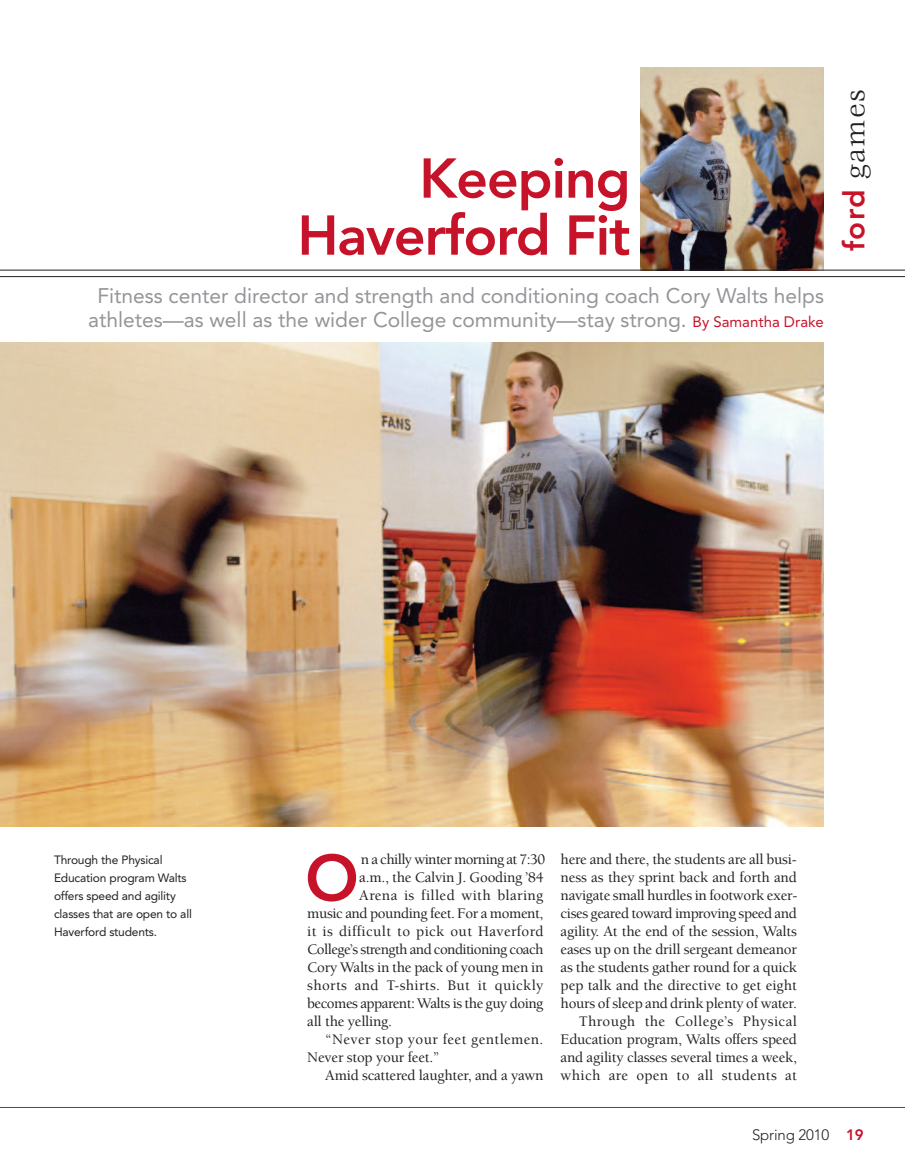
<style>
.page{position:relative;width:905px;height:1175px;background:#fff}
.page>*{position:absolute;margin:0;border:0;box-sizing:border-box;transform-origin:0 0}
.t1{font:800 64.35px "Avenir";color:#c7132a}
.t2{font:800 55.5px/57px "Avenir";letter-spacing:-.02em;color:#c7132a;text-align:right}
.t3{font:29.55px "Veljovic";letter-spacing:.05em;color:#231f20}
.t4{font:21px/24px "Avenir";color:#939598;text-align:center}
.t5{font:500 15px/18px "Berkeley";letter-spacing:-.015em;color:#231f20;text-align:right}
.t6{font:500 15px "Berkeley";letter-spacing:.025em;color:#231f20}
.t7{font:500 15px "Berkeley";letter-spacing:-.04em;color:#231f20}
.t8{font:300 15px "Avenir";letter-spacing:-.01em;color:#231f20}
.t9{font:12px/18px "Avenir";letter-spacing:-.015em;color:#231f20}
.s1{font-size:15px;color:#c7132a}
.s2{font-family:"Avenir";font-weight:800;color:#c7132a}
.s3{font-weight:800;color:#c7132a}
</style>
<div class="page">
<hr style="left:0;top:1107px;width:904px;height:1px;background:#c7132a">
<img style="left:640px;top:68px;width:184px;height:202px">
<img style="left:0;top:342px;width:824px;height:484px">
<hr style="left:0;top:270px;width:904px;height:1px;background:#231f20">
<hr style="left:0;top:276px;width:904px;height:1px;background:#231f20">
<h2 class="t2" style="left:297px;top:154px;width:334px">Keeping<br>Haverford Fit</h2>
<h3 class="t4" style="left:88px;top:285px;width:737px">Fitness center director and strength and conditioning coach Cory Walts helps athletes—as well as the wider College community—stay strong. <span class="s1">By Samantha Drake</span></h3>
<h3 class="t3" style="left:843px;top:251px;width:164px;rotate:-90deg"><span class="s2">ford</span> games</h3>
<p class="t9" style="left:54px;top:852px;width:139px">Through the Physical<br>Education program Walts offers speed and agility classes that are open to all<br>Haverford students.</p>
<h1 class="t1" style="left:305px;top:851px;width:55px">O</h1>
<p class="t7" style="left:361px;top:853px;width:186px">n a chilly winter morning at 7:30</p>
<p class="t5" style="left:359px;top:870px;width:186px">a.m., the Calvin J. Gooding ’84</p>
<p class="t6" style="left:359px;top:889px;width:186px">Arena is filled with blaring</p>
<p class="t5" style="left:307px;top:906px;width:238px">music and pounding feet. For a moment,</p>
<p class="t6" style="left:307px;top:925px;width:238px">it is difficult to pick out Haverford</p>
<p class="t7" style="left:307px;top:943px;width:238px">College’s strength and conditioning coach</p>
<p class="t5" style="left:307px;top:960px;width:238px">Cory Walts in the pack of young men in</p>
<p class="t6" style="left:307px;top:979px;width:238px">shorts and T-shirts. But it quickly</p>
<p class="t5" style="left:307px;top:996px;width:238px">becomes apparent: Walts is the guy doing</p>
<p class="t5" style="left:307px;top:1014px;width:86px">all the yelling.</p>
<p class="t6" style="left:325px;top:1033px;width:220px">“Never stop your feet gentlemen.</p>
<p class="t5" style="left:307px;top:1050px;width:134px">Never stop your feet.”</p>
<p class="t5" style="left:325px;top:1068px;width:220px">Amid scattered laughter, and a yawn</p>
<p class="t5" style="left:560px;top:852px;width:238px">here and there, the students are all busi&shy;ness as they sprint back and forth and navigate small hurdles in footwork exer&shy;cises geared toward improving speed and agility. At the end of the session, Walts eases up on the drill sergeant demeanor as the students gather round for a quick pep talk and the directive to get eight hours of sleep and drink plenty of water.<br>Through the College’s Physical Education program, Walts offers speed and agility classes several times a week, which are open to all students at</p>
<p class="t8" style="left:752px;top:1128px;width:113px">Spring 2010 <span class="s3">19</span></p>
</div>
